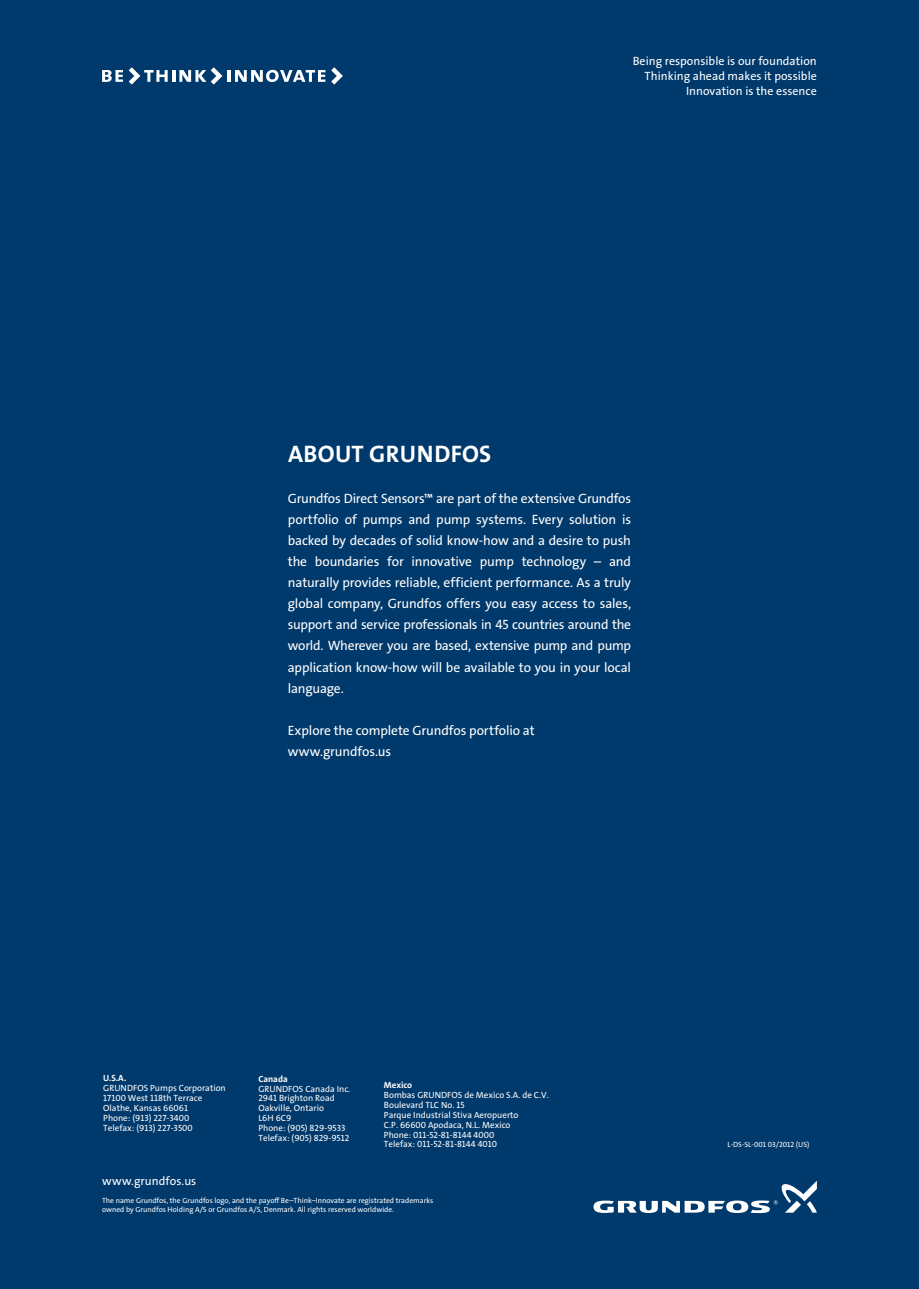
<style>
.page{position:relative;width:919px;height:1289px;background:#fff}
.page>*{position:absolute;margin:0;border:0;box-sizing:border-box;transform-origin:0 0}
.t1{font:24px "Grundfos The Sans OT 7 B";letter-spacing:.015em;color:#fff}
.t2{font:13.5px/21px "Grundfos The Sans OT 5 R";letter-spacing:-.01em;color:#fff;text-align:justify}
.t3{font:12px/15px "Grundfos The Sans OT 5 R";color:#fff;text-align:right}
.t4{font:9px/9.9px "Grundfos The Sans OT 5 R";color:#fff}
.t5{font:9px "Grundfos The Sans OT 7 B";color:#fff}
.t6{font:7.5px/9px "Grundfos The Sans OT 5 R";color:#fff}
</style>
<div class="page">
<div style="left:0;top:0;width:918px;height:1288px;background:#00396b"></div>
<svg style="left:102px;top:70px;width:21px;height:12px"></svg>
<svg style="left:228px;top:70px;width:97px;height:12px"></svg>
<svg style="left:129px;top:67px;width:93px;height:18px"></svg>
<svg style="left:331px;top:67px;width:12px;height:18px"></svg>
<svg style="left:593px;top:1181px;width:223px;height:31px"></svg>
<p class="t3" style="left:632px;top:53px;width:186px">Being responsible is our foundation<br>Thinking ahead makes it possible<br>Innovation is the essence</p>
<h1 class="t1" style="left:288px;top:438px;width:203px">About Grundfos</h1>
<p class="t2" style="left:288px;top:488px;width:345px">Grundfos Direct Sensors™ are part of the extensive Grundfos portfolio of pumps and pump systems. Every solution is backed by decades of solid know-how and a desire to push the boundaries for innovative pump technology – and naturally provides reliable, efficient performance. As a truly global company, Grundfos offers you easy access to sales, support and service professionals in 45 countries around the world. Wherever you are based, extensive pump and pump application know-how will be available to you in your local language.</p>
<p class="t2" style="left:288px;top:719px;width:248px">Explore the complete Grundfos portfolio at www.grundfos.us</p>
<p class="t5" style="left:103px;top:1072px;width:25px">U.S.A.</p>
<p class="t4" style="left:103px;top:1083px;width:124px">GRUNDFOS Pumps Corporation<br>17100 West 118th Terrace<br>Olathe, Kansas 66061<br>Phone: (913) 227-3400<br>Telefax: (913) 227-3500</p>
<p class="t5" style="left:258px;top:1072px;width:31px">Canada</p>
<p class="t4" style="left:258px;top:1083px;width:93px">GRUNDFOS Canada Inc.<br>2941 Brighton Road<br>Oakville, Ontario<br>L6H 6C9<br>Phone: (905) 829-9533<br>Telefax: (905) 829-9512</p>
<p class="t5" style="left:384px;top:1079px;width:30px">Mexico</p>
<p class="t4" style="left:384px;top:1089px;width:166px">Bombas GRUNDFOS de Mexico S.A. de C.V.<br>Boulevard TLC No. 15<br>Parque Industrial Stiva Aeropuerto<br>C.P. 66600 Apodaca, N.L. Mexico<br>Phone: 011-52-81-8144 4000<br>Telefax: 011-52-81-8144 4010</p>
<p class="t3" style="left:102px;top:1173px;width:96px">www.grundfos.us</p>
<p class="t6" style="left:102px;top:1195px;width:332px">The name Grundfos, the Grundfos logo, and the payoff Be–Think–Innovate are registrated trademarks owned by Grundfos Holding A/S or Grundfos A/S, Denmark. All rights reserved worldwide.</p>
<p class="t6" style="left:727px;top:1140px;width:83px">L-DS-SL-001 03/2012 (US)</p>
</div>
